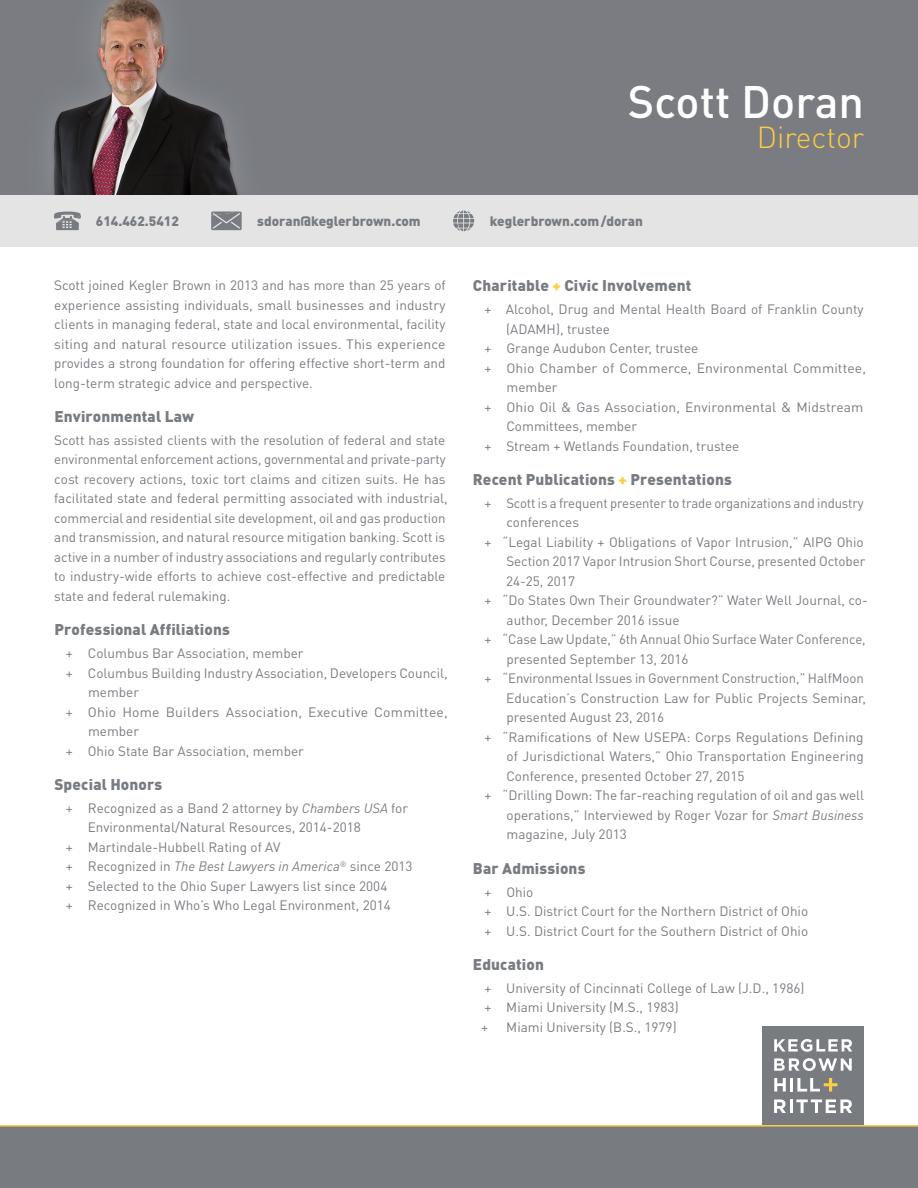
<style>
.page{position:relative;width:918px;height:1188px;background:#fff}
.page>*{position:absolute;margin:0;border:0;box-sizing:border-box;transform-origin:0 0}
.t1{font:500 45px "DIN Pro";color:#fff}
.t2{font:300 30px "DIN Pro";color:#fdce43}
.t3{font:900 15.3px "DIN Pro";letter-spacing:.01em;color:#787c81}
.t4{font:13.5px/19.5px "DIN Pro";color:#787c81}
.t5{font:900 13.5px "DIN Pro";color:#787c81}
.t6{font:italic 13.5px "DIN Pro";color:#787c81}
.s1{font-style:italic}
.s2{font-style:normal}
.s3{color:#fdce43}
</style>
<div class="page">
<div style="left:0;top:1125px;width:918px;height:63px;background:#787c81"></div>
<div style="left:762px;top:1026px;width:102px;height:99px;background:#787c81"></div>
<hr style="left:790px;top:1099px;width:3px;height:14px;background:#fff">
<svg style="left:774px;top:1039px;width:78px;height:13px"></svg>
<svg style="left:774px;top:1099px;width:12px;height:14px"></svg>
<svg style="left:796px;top:1099px;width:56px;height:14px"></svg>
<svg style="left:774px;top:1058px;width:78px;height:13px"></svg>
<svg style="left:774px;top:1078px;width:12px;height:14px"></svg>
<hr style="left:790px;top:1078px;width:3px;height:14px;background:#fff">
<svg style="left:797px;top:1078px;width:40px;height:14px"></svg>
<div style="left:0;top:194px;width:918px;height:53px;background:#e3e4e3"></div>
<hr style="left:0;top:1125px;width:918px;height:2px;background:#fdce43">
<svg style="left:211px;top:212px;width:31px;height:18px"></svg>
<svg style="left:54px;top:211px;width:27px;height:19px"></svg>
<svg style="left:453px;top:210px;width:21px;height:21px"></svg>
<img style="left:0;top:0;width:918px;height:194px">
<h1 class="t1" style="left:628px;top:71px;width:238px">Scott Doran</h1>
<p class="t5" style="left:96px;top:212px;width:84px">614.462.5412</p>
<p class="t5" style="left:257px;top:212px;width:165px">sdoran@keglerbrown.com</p>
<p class="t5" style="left:490px;top:212px;width:155px">keglerbrown.com/doran</p>
<h2 class="t2" style="left:757px;top:116px;width:109px">Director</h2>
<p class="t4" style="left:54px;top:275px;width:393px;text-align:justify">Scott joined Kegler Brown in 2013 and has more than 25 years of experience assisting individuals, small businesses and industry clients in managing federal, state and local environmental, facility siting and natural resource utilization issues. This experience provides a strong foundation for offering effective short-term and long-term strategic advice and perspective.</p>
<p class="t3" style="left:54px;top:406px;width:141px">Environmental Law</p>
<p class="t4" style="left:54px;top:430px;width:395px">Scott has assisted clients with the resolution of federal and state environmental enforcement actions, governmental and private-party cost recovery actions, toxic tort claims and citizen suits. He has facilitated state and federal permitting associated with industrial, commercial and residential site development, oil and gas production and transmission, and natural resource mitigation banking. Scott is active in a number of industry associations and regularly contributes to industry-wide efforts to achieve cost-effective and predictable state and federal rulemaking.</p>
<p class="t3" style="left:54px;top:619px;width:177px">Professional Affiliations</p>
<p class="t4" style="left:66px;top:643px;width:239px">+ Columbus Bar Association, member</p>
<p class="t4" style="left:66px;top:662px;width:383px">+ Columbus Building Industry Association, Developers Council,</p>
<p class="t4" style="left:88px;top:682px;width:53px">member</p>
<p class="t4" style="left:66px;top:701px;width:383px">+ Ohio Home Builders Association, Executive Committee,</p>
<p class="t4" style="left:88px;top:721px;width:53px">member</p>
<p class="t4" style="left:66px;top:740px;width:240px">+ Ohio State Bar Association, member</p>
<p class="t3" style="left:54px;top:774px;width:109px">Special Honors</p>
<p class="t4" style="left:66px;top:798px;width:344px">+ Recognized as a Band 2 attorney by <span class="s1">Chambers USA</span> for</p>
<p class="t4" style="left:88px;top:817px;width:275px">Environmental/Natural Resources, 2014-2018</p>
<p class="t4" style="left:66px;top:837px;width:216px">+ Martindale-Hubbell Rating of AV</p>
<p class="t6" style="left:66px;top:856px;width:348px"><span class="s2">+ Recognized in</span> The Best Lawyers in America<sup>®</sup> <span class="s2">since 2013</span></p>
<p class="t4" style="left:66px;top:876px;width:323px">+ Selected to the Ohio Super Lawyers list since 2004</p>
<p class="t4" style="left:66px;top:895px;width:326px">+ Recognized in Who’s Who Legal Environment, 2014</p>
<p class="t3" style="left:473px;top:276px;width:220px">Charitable <span class="s3">+</span> Civic Involvement</p>
<p class="t4" style="left:484px;top:299px;width:381px">+ Alcohol, Drug and Mental Health Board of Franklin County</p>
<p class="t4" style="left:506px;top:319px;width:105px">(ADAMH), trustee</p>
<p class="t4" style="left:484px;top:338px;width:215px">+ Grange Audubon Center, trustee</p>
<p class="t4" style="left:484px;top:358px;width:383px">+ Ohio Chamber of Commerce, Environmental Committee,</p>
<p class="t4" style="left:507px;top:377px;width:53px">member</p>
<p class="t4" style="left:484px;top:397px;width:381px">+ Ohio Oil &amp; Gas Association, Environmental &amp; Midstream</p>
<p class="t4" style="left:506px;top:416px;width:132px">Committees, member</p>
<p class="t4" style="left:484px;top:436px;width:256px">+ Stream + Wetlands Foundation, trustee</p>
<p class="t3" style="left:473px;top:469px;width:261px">Recent Publications <span class="s3">+</span> Presentations</p>
<p class="t4" style="left:484px;top:493px;width:381px">+ Scott is a frequent presenter to trade organizations and industry</p>
<p class="t4" style="left:507px;top:512px;width:74px">conferences</p>
<p class="t4" style="left:484px;top:532px;width:381px">+ “Legal Liability + Obligations of Vapor Intrusion,” AIPG Ohio</p>
<p class="t4" style="left:506px;top:551px;width:361px">Section 2017 Vapor Intrusion Short Course, presented October</p>
<p class="t4" style="left:506px;top:571px;width:71px">24-25, 2017</p>
<p class="t4" style="left:484px;top:590px;width:385px">+ “Do States Own Their Groundwater?” Water Well Journal, co-</p>
<p class="t4" style="left:507px;top:610px;width:175px">author, December 2016 issue</p>
<p class="t4" style="left:484px;top:629px;width:383px">+ “Case Law Update,” 6th Annual Ohio Surface Water Conference,</p>
<p class="t4" style="left:507px;top:649px;width:184px">presented September 13, 2016</p>
<p class="t4" style="left:484px;top:668px;width:381px">+ “Environmental Issues in Government Construction,” HalfMoon</p>
<p class="t4" style="left:506px;top:688px;width:361px">Education’s Construction Law for Public Projects Seminar,</p>
<p class="t4" style="left:507px;top:707px;width:159px">presented August 23, 2016</p>
<p class="t4" style="left:484px;top:727px;width:381px">+ “Ramifications of New USEPA: Corps Regulations Defining</p>
<p class="t4" style="left:507px;top:746px;width:359px">of Jurisdictional Waters,” Ohio Transportation Engineering</p>
<p class="t4" style="left:506px;top:766px;width:240px">Conference, presented October 27, 2015</p>
<p class="t4" style="left:484px;top:785px;width:381px">+ “Drilling Down: The far-reaching regulation of oil and gas well</p>
<p class="t4" style="left:507px;top:805px;width:359px">operations,” Interviewed by Roger Vozar for <span class="s1">Smart Business</span></p>
<p class="t4" style="left:506px;top:824px;width:122px">magazine, July 2013</p>
<p class="t3" style="left:473px;top:858px;width:114px">Bar Admissions</p>
<p class="t4" style="left:484px;top:882px;width:325px">+ Ohio<br>+ U.S. District Court for the Northern District of Ohio + U.S. District Court for the Southern District of Ohio</p>
<p class="t3" style="left:473px;top:954px;width:73px">Education</p>
<p class="t4" style="left:481px;top:978px;width:325px">+ University of Cincinnati College of Law (J.D., 1986) + Miami University (M.S., 1983)<br>+</p>
<p class="t4" style="left:506px;top:1017px;width:172px">Miami University (B.S., 1979)</p>
</div>
